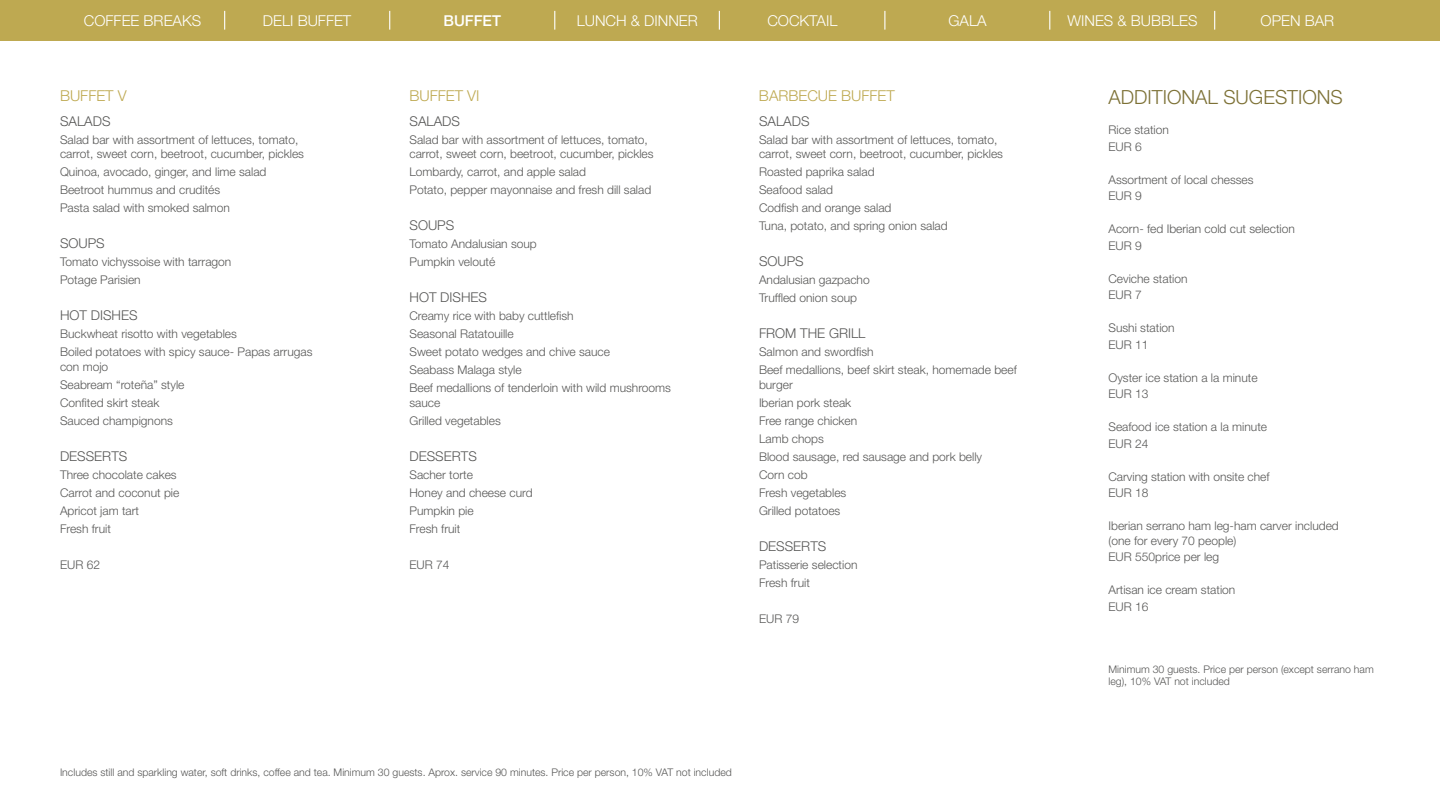
<style>
.page{position:relative;width:1440px;height:810px;background:#fff}
.page>*{position:absolute;margin:0;border:0;box-sizing:border-box;transform-origin:0 0}
.t1{font:300 19.5px "Helvetica Neue LT Std";color:#7d7136}
.t2{font:300 15px "Helvetica Neue LT Std";color:#fff}
.t3{font:300 15px "Helvetica Neue LT Std";color:#bea951}
.t4{font:500 15px "Helvetica Neue LT Std";color:#fff}
.t5{font:300 13.5px "Helvetica Neue LT Std";color:#575756}
.t6{font:300 12px/18px "Helvetica Neue LT Std";color:#575756}
.t7{font:300 10.5px/12.6px "Helvetica Neue LT Std";color:#575756}
</style>
<div class="page">
<div style="left:0;top:0;width:1440px;height:40px;background:#bea951"></div>
<svg style="left:224px;top:11px;width:1px;height:19px"></svg>
<svg style="left:389px;top:11px;width:1px;height:19px"></svg>
<svg style="left:554px;top:11px;width:1px;height:19px"></svg>
<svg style="left:719px;top:11px;width:1px;height:19px"></svg>
<svg style="left:884px;top:11px;width:1px;height:19px"></svg>
<svg style="left:1049px;top:11px;width:1px;height:19px"></svg>
<svg style="left:1214px;top:11px;width:1px;height:19px"></svg>
<p class="t2" style="left:84px;top:11px;width:119px">COFFEE BREAKS</p>
<p class="t2" style="left:263px;top:11px;width:90px">DELI BUFFET</p>
<p class="t4" style="left:443px;top:11px;width:59px">BUFFET</p>
<p class="t2" style="left:577px;top:11px;width:123px">LUNCH &amp; DINNER</p>
<p class="t2" style="left:767px;top:11px;width:72px">COCKTAIL</p>
<p class="t2" style="left:948px;top:11px;width:40px">GALA</p>
<p class="t2" style="left:1068px;top:11px;width:132px">WINES &amp; BUBBLES</p>
<p class="t2" style="left:1261px;top:11px;width:75px">OPEN BAR</p>
<p class="t3" style="left:60px;top:86px;width:68px">BUFFET V</p>
<p class="t5" style="left:60px;top:113px;width:52px">SALADS</p>
<p class="t6" style="left:60px;top:132px;width:246px;line-height:14.4px">Salad bar with assortment of lettuces, tomato, carrot, sweet corn, beetroot, cucumber, pickles</p>
<p class="t6" style="left:60px;top:163px;width:208px">Quinoa, avocado, ginger, and lime salad<br>Beetroot hummus and crudités<br>Pasta salad with smoked salmon</p>
<p class="t5" style="left:60px;top:235px;width:46px">SOUPS</p>
<p class="t6" style="left:60px;top:253px;width:173px">Tomato vichyssoise with tarragon<br>Potage Parisien</p>
<p class="t5" style="left:60px;top:307px;width:79px">HOT DISHES</p>
<p class="t6" style="left:60px;top:325px;width:254px">Buckwheat risotto with vegetables<br>Boiled potatoes with spicy sauce- Papas arrugas</p>
<p class="t6" style="left:60px;top:357px;width:126px">con mojo<br>Seabream “roteña” style<br>Confited skirt steak<br>Sauced champignons</p>
<p class="t5" style="left:60px;top:448px;width:69px">DESSERTS</p>
<p class="t6" style="left:60px;top:465px;width:121px">Three chocolate cakes<br>Carrot and coconut pie<br>Apricot jam tart<br>Fresh fruit</p>
<p class="t6" style="left:60px;top:555px;width:42px">EUR 62</p>
<p class="t3" style="left:410px;top:86px;width:72px">BUFFET VI</p>
<p class="t5" style="left:410px;top:113px;width:52px">SALADS</p>
<p class="t6" style="left:410px;top:132px;width:246px;line-height:14.4px">Salad bar with assortment of lettuces, tomato, carrot, sweet corn, beetroot, cucumber, pickles</p>
<p class="t6" style="left:410px;top:163px;width:243px">Lombardy, carrot, and apple salad<br>Potato, pepper mayonnaise and fresh dill salad</p>
<p class="t5" style="left:410px;top:217px;width:46px">SOUPS</p>
<p class="t6" style="left:410px;top:235px;width:129px">Tomato Andalusian soup<br>Pumpkin velouté</p>
<p class="t5" style="left:410px;top:289px;width:79px">HOT DISHES</p>
<p class="t6" style="left:410px;top:307px;width:263px">Creamy rice with baby cuttlefish<br>Seasonal Ratatouille<br>Sweet potato wedges and chive sauce<br>Seabass Malaga style<br>Beef medallions of tenderloin with wild mushrooms</p>
<p class="t6" style="left:410px;top:393px;width:93px">sauce<br>Grilled vegetables</p>
<p class="t5" style="left:410px;top:448px;width:69px">DESSERTS</p>
<p class="t6" style="left:410px;top:465px;width:125px">Sacher torte<br>Honey and cheese curd<br>Pumpkin pie<br>Fresh fruit</p>
<p class="t6" style="left:410px;top:555px;width:42px">EUR 74</p>
<p class="t3" style="left:759px;top:86px;width:137px">BARBECUE BUFFET</p>
<p class="t5" style="left:759px;top:113px;width:52px">SALADS</p>
<p class="t6" style="left:759px;top:132px;width:246px;line-height:14.4px">Salad bar with assortment of lettuces, tomato, carrot, sweet corn, beetroot, cucumber, pickles</p>
<p class="t6" style="left:759px;top:163px;width:190px">Roasted paprika salad<br>Seafood salad<br>Codfish and orange salad<br>Tuna, potato, and spring onion salad</p>
<p class="t5" style="left:759px;top:253px;width:46px">SOUPS</p>
<p class="t6" style="left:759px;top:271px;width:112px">Andalusian gazpacho<br>Truffled onion soup</p>
<p class="t5" style="left:759px;top:325px;width:108px">FROM THE GRILL</p>
<p class="t6" style="left:759px;top:343px;width:259px">Salmon and swordfish<br>Beef medallions, beef skirt steak, homemade beef</p>
<p class="t6" style="left:759px;top:375px;width:225px">burger<br>Iberian pork steak<br>Free range chicken<br>Lamb chops<br>Blood sausage, red sausage and pork belly<br>Corn cob<br>Fresh vegetables<br>Grilled potatoes</p>
<p class="t5" style="left:759px;top:538px;width:69px">DESSERTS</p>
<p class="t6" style="left:759px;top:555px;width:100px">Patisserie selection<br>Fresh fruit</p>
<p class="t6" style="left:759px;top:609px;width:42px">EUR 79</p>
<p class="t7" style="left:60px;top:766px;width:673px">Includes still and sparkling water, soft drinks, coffee and tea. Minimum 30 guests. Aprox. service 90 minutes. Price per person, 10% VAT not included</p>
<h1 class="t1" style="left:1108px;top:85px;width:236px">ADDITIONAL SUGESTIONS</h1>
<p class="t6" style="left:1109px;top:122px;width:62px;line-height:16.5px">Rice station<br>EUR 6</p>
<p class="t6" style="left:1109px;top:171px;width:147px;line-height:16.5px">Assortment of local chesses<br>EUR 9</p>
<p class="t6" style="left:1109px;top:221px;width:188px;line-height:16.5px">Acorn- fed Iberian cold cut selection<br>EUR 9</p>
<p class="t6" style="left:1109px;top:270px;width:81px;line-height:16.5px">Ceviche station<br>EUR 7</p>
<p class="t6" style="left:1109px;top:320px;width:68px;line-height:16.5px">Sushi station<br>EUR 11</p>
<p class="t6" style="left:1109px;top:369px;width:151px;line-height:16.5px">Oyster ice station a la minute<br>EUR 13</p>
<p class="t6" style="left:1109px;top:419px;width:160px;line-height:16.5px">Seafood ice station a la minute<br>EUR 24</p>
<p class="t6" style="left:1109px;top:468px;width:163px;line-height:16.5px">Carving station with onsite chef<br>EUR 18</p>
<p class="t6" style="left:1109px;top:519px;width:232px;line-height:14.4px">Iberian serrano ham leg-ham carver included (one for every 70 people)</p>
<p class="t6" style="left:1109px;top:548px;width:112px">EUR 550price per leg</p>
<p class="t6" style="left:1109px;top:582px;width:128px;line-height:16.5px">Artisan ice cream station<br>EUR 16</p>
<p class="t7" style="left:1109px;top:662px;width:267px">Minimum 30 guests. Price per person (except serrano ham leg), 10% VAT not included</p>
</div>
